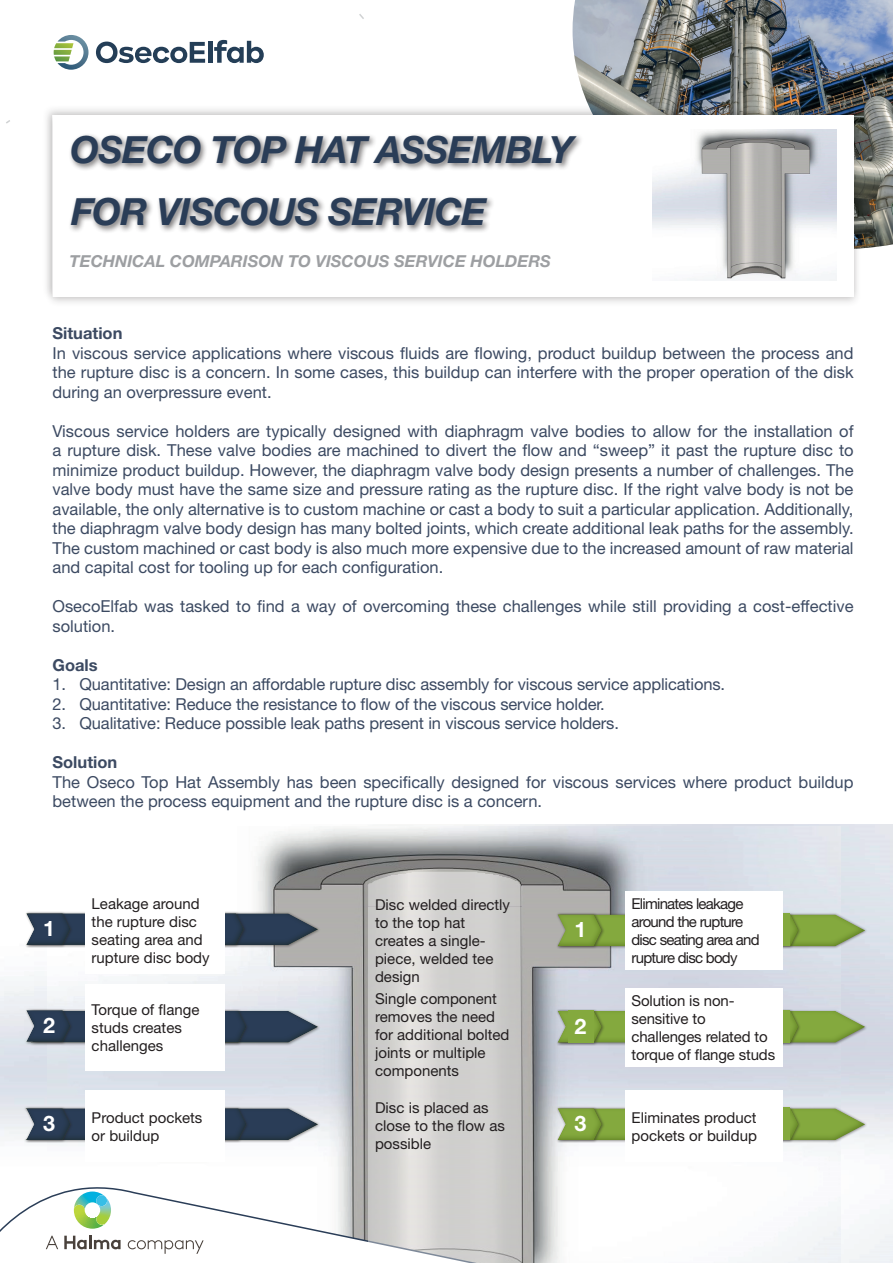
<style>
.page{position:relative;width:893px;height:1263px;background:#fff}
.page>*{position:absolute;margin:0;border:0;box-sizing:border-box;transform-origin:0 0}
.t1{font:italic 700 37.5px/61.8px "Helvetica Neue LT Pro";letter-spacing:-.025em;color:#2a3d57}
.t2{font:700 21.45px "Helvetica Neue LT Pro";color:#fff}
.t3{font:16.5px/19.5px "Helvetica Neue LT Pro";color:#3c4a62;text-align:justify}
.t4{font:italic 700 16.5px "Helvetica Neue LT Pro";color:#9d9fa2}
.t5{font:700 16.5px "Helvetica Neue LT Pro";color:#3c4a62}
.t6{font:15px/18px "Helvetica Neue LT Pro";color:#231f20}
.t7{font:15px/18px "Helvetica Neue LT Pro";letter-spacing:-.05em;color:#231f20}
</style>
<div class="page">
<svg style="left:96px;top:42px;width:109px;height:21px"></svg>
<hr style="left:208px;top:41px;width:4px;height:22px;background:#243e57">
<svg style="left:214px;top:40px;width:50px;height:23px"></svg>
<svg style="left:54px;top:35px;width:35px;height:35px"></svg>
<svg style="left:359px;top:14px;width:5px;height:5px"></svg>
<img style="left:573px;top:0;width:320px;height:249px">
<div style="left:42px;top:104px;width:818px;height:198px;background:#231f20;opacity:.2"></div>
<div style="left:45px;top:110px;width:817px;height:197px;background:#231f20;opacity:.2"></div>
<div style="left:53px;top:115px;width:801px;height:181px;background:#fff"></div>
<div style="left:68px;top:133px;width:517px;height:101px;background:#231f20;opacity:.63"></div>
<img style="left:653px;top:130px;width:184px;height:150px">
<img style="left:47px;top:826px;width:794px;height:437px">
<svg style="left:0;top:1168px;width:601px;height:95px"></svg>
<svg style="left:46px;top:1236px;width:158px;height:18px"></svg>
<svg style="left:74px;top:1191px;width:37px;height:38px"></svg>
<svg style="left:368px;top:872px;width:154px;height:35px;background:#cccbc9"></svg>
<svg style="left:368px;top:907px;width:154px;height:356px;background:#d1d0cf"></svg>
<div style="left:149px;top:911px;width:172px;height:37px;background:#231f20;opacity:.5"></div>
<div style="left:150px;top:906px;width:168px;height:40px;background:#687912;opacity:.48"></div>
<div style="left:25px;top:1008px;width:48px;height:37px;background:#231f20;opacity:.5"></div>
<div style="left:24px;top:1004px;width:48px;height:39px;background:#687912;opacity:.48"></div>
<div style="left:25px;top:911px;width:48px;height:37px;background:#231f20;opacity:.5"></div>
<div style="left:24px;top:906px;width:48px;height:40px;background:#687912;opacity:.48"></div>
<div style="left:25px;top:1106px;width:48px;height:37px;background:#231f20;opacity:.5"></div>
<div style="left:24px;top:1101px;width:48px;height:39px;background:#687912;opacity:.48"></div>
<div style="left:198px;top:911px;width:49px;height:37px;background:#231f20;opacity:.5"></div>
<svg style="left:26px;top:913px;width:292px;height:32px;background:#3f4f62"></svg>
<div style="left:197px;top:906px;width:48px;height:40px;background:#687912;opacity:.48"></div>
<div style="left:85px;top:887px;width:140px;height:86px;background:#fff"></div>
<div style="left:149px;top:1009px;width:172px;height:36px;background:#231f20;opacity:.5"></div>
<div style="left:150px;top:1004px;width:168px;height:39px;background:#dfe3ec"></div>
<div style="left:200px;top:1009px;width:49px;height:36px;background:#231f20;opacity:.5"></div>
<svg style="left:26px;top:1010px;width:292px;height:32px;background:#45556a"></svg>
<div style="left:200px;top:1004px;width:48px;height:39px;background:#687912;opacity:.48"></div>
<div style="left:85px;top:984px;width:140px;height:87px;background:#fff"></div>
<div style="left:149px;top:1106px;width:172px;height:37px;background:#231f20;opacity:.5"></div>
<div style="left:150px;top:1101px;width:168px;height:39px;background:#687912;opacity:.48"></div>
<div style="left:200px;top:1106px;width:49px;height:37px;background:#231f20;opacity:.5"></div>
<svg style="left:25px;top:1108px;width:293px;height:32px;background:#47576b"></svg>
<div style="left:200px;top:1101px;width:48px;height:39px;background:#687912;opacity:.48"></div>
<div style="left:85px;top:1090px;width:140px;height:72px;background:#fff"></div>
<div style="left:696px;top:912px;width:172px;height:37px;background:#dae1ea"></div>
<div style="left:698px;top:907px;width:168px;height:41px;background:#687912;opacity:.48"></div>
<div style="left:557px;top:907px;width:187px;height:41px;background:#687912;opacity:.48"></div>
<div style="left:556px;top:912px;width:49px;height:37px;background:#231f20;opacity:.5"></div>
<div style="left:555px;top:907px;width:48px;height:40px;background:#687912;opacity:.48"></div>
<div style="left:752px;top:912px;width:49px;height:37px;background:#231f20;opacity:.5"></div>
<svg style="left:558px;top:914px;width:307px;height:32px;background:#89a951"></svg>
<div style="left:752px;top:907px;width:47px;height:40px;background:#687912;opacity:.48"></div>
<div style="left:764px;top:913px;width:26px;height:33px;background:#84a93e"></div>
<div style="left:696px;top:1009px;width:172px;height:36px;background:#231f20;opacity:.5"></div>
<div style="left:698px;top:1004px;width:168px;height:39px;background:#687912;opacity:.48"></div>
<div style="left:557px;top:1004px;width:187px;height:39px;background:#687912;opacity:.48"></div>
<div style="left:556px;top:1009px;width:49px;height:36px;background:#231f20;opacity:.5"></div>
<div style="left:555px;top:1004px;width:48px;height:39px;background:#687912;opacity:.48"></div>
<div style="left:568px;top:1010px;width:25px;height:32px;background:#84a93e"></div>
<div style="left:752px;top:1009px;width:49px;height:36px;background:#231f20;opacity:.5"></div>
<svg style="left:558px;top:1011px;width:307px;height:31px"></svg>
<div style="left:752px;top:1004px;width:47px;height:39px;background:#687912;opacity:.48"></div>
<div style="left:764px;top:1010px;width:26px;height:32px;background:#84a93e"></div>
<div style="left:696px;top:1106px;width:172px;height:37px;background:#231f20;opacity:.5"></div>
<div style="left:698px;top:1101px;width:168px;height:39px;background:#687912;opacity:.48"></div>
<div style="left:557px;top:1101px;width:187px;height:39px;background:#687912;opacity:.48"></div>
<div style="left:556px;top:1106px;width:49px;height:37px;background:#231f20;opacity:.5"></div>
<div style="left:555px;top:1101px;width:48px;height:39px;background:#687912;opacity:.48"></div>
<div style="left:752px;top:1106px;width:49px;height:37px;background:#231f20;opacity:.5"></div>
<svg style="left:558px;top:1108px;width:307px;height:32px;background:#8dac54"></svg>
<div style="left:752px;top:1101px;width:47px;height:39px;background:#687912;opacity:.48"></div>
<div style="left:764px;top:1107px;width:26px;height:33px;background:#84a93e"></div>
<div style="left:625px;top:988px;width:157px;height:79px;background:#fff"></div>
<div style="left:625px;top:891px;width:157px;height:79px;background:#fff"></div>
<div style="left:625px;top:1090px;width:157px;height:72px;background:#fff"></div>
<h1 class="t1" style="left:70px;top:118px;width:505px">OSECO TOP HAT ASSEMBLY<br>FOR VISCOUS SERVICE</h1>
<p class="t4" style="left:70px;top:251px;width:483px">TECHNICAL COMPARISON TO VISCOUS SERVICE HOLDERS</p>
<p class="t5" style="left:53px;top:323px;width:71px">Situation</p>
<p class="t3" style="left:53px;top:343px;width:803px">In viscous service applications where viscous fluids are flowing, product buildup between the process and the rupture disc is a concern. In some cases, this buildup can interfere with the proper operation of the disk during an overpressure event.</p>
<p class="t3" style="left:53px;top:421px;width:803px">Viscous service holders are typically designed with diaphragm valve bodies to allow for the installation of a rupture disk. These valve bodies are machined to divert the flow and “sweep” it past the rupture disc to minimize product buildup. However, the diaphragm valve body design presents a number of challenges. The valve body must have the same size and pressure rating as the rupture disc. If the right valve body is not be available, the only alternative is to custom machine or cast a body to suit a particular application. Additionally, the diaphragm valve body design has many bolted joints, which create additional leak paths for the assembly.<br>The custom machined or cast body is also much more expensive due to the increased amount of raw material and capital cost for tooling up for each configuration.</p>
<p class="t3" style="left:53px;top:596px;width:802px">OsecoElfab was tasked to find a way of overcoming these challenges while still providing a cost-effective solution.</p>
<p class="t5" style="left:53px;top:655px;width:47px">Goals</p>
<p class="t3" style="left:53px;top:674px;width:674px">1. Quantitative: Design an affordable rupture disc assembly for viscous service applications.</p>
<p class="t3" style="left:53px;top:694px;width:554px">2. Quantitative: Reduce the resistance to flow of the viscous service holder.</p>
<p class="t3" style="left:53px;top:713px;width:568px">3. Qualitative: Reduce possible leak paths present in viscous service holders.</p>
<p class="t5" style="left:53px;top:752px;width:66px">Solution</p>
<p class="t3" style="left:53px;top:772px;width:803px">The Oseco Top Hat Assembly has been specifically designed for viscous services where product buildup between the process equipment and the rupture disc is a concern.</p>
<h2 class="t2" style="left:43px;top:915px;width:13px">1</h2>
<h2 class="t2" style="left:43px;top:1012px;width:13px">2</h2>
<p class="t6" style="left:92px;top:894px;width:120px">Leakage around the rupture disc seating area and rupture disc body</p>
<p class="t6" style="left:92px;top:1000px;width:109px">Torque of flange studs creates challenges</p>
<p class="t6" style="left:375px;top:895px;width:136px">Disc welded directly to the top hat creates a single&shy;piece, welded tee design</p>
<p class="t6" style="left:375px;top:989px;width:136px">Single component removes the need for additional bolted joints or multiple components</p>
<h2 class="t2" style="left:575px;top:916px;width:13px">1</h2>
<h2 class="t2" style="left:575px;top:1013px;width:13px">2</h2>
<p class="t7" style="left:631px;top:894px;width:130px">Eliminates leakage around the rupture disc seating area and rupture disc body</p>
<p class="t6" style="left:631px;top:991px;width:145px">Solution is non&shy;sensitive to challenges related to torque of flange studs</p>
<h2 class="t2" style="left:43px;top:1110px;width:13px">3</h2>
<p class="t6" style="left:92px;top:1108px;width:112px">Product pockets or buildup</p>
<p class="t6" style="left:375px;top:1098px;width:131px">Disc is placed as close to the flow as possible</p>
<h2 class="t2" style="left:575px;top:1110px;width:13px">3</h2>
<p class="t6" style="left:631px;top:1108px;width:127px">Eliminates product pockets or buildup</p>
</div>
